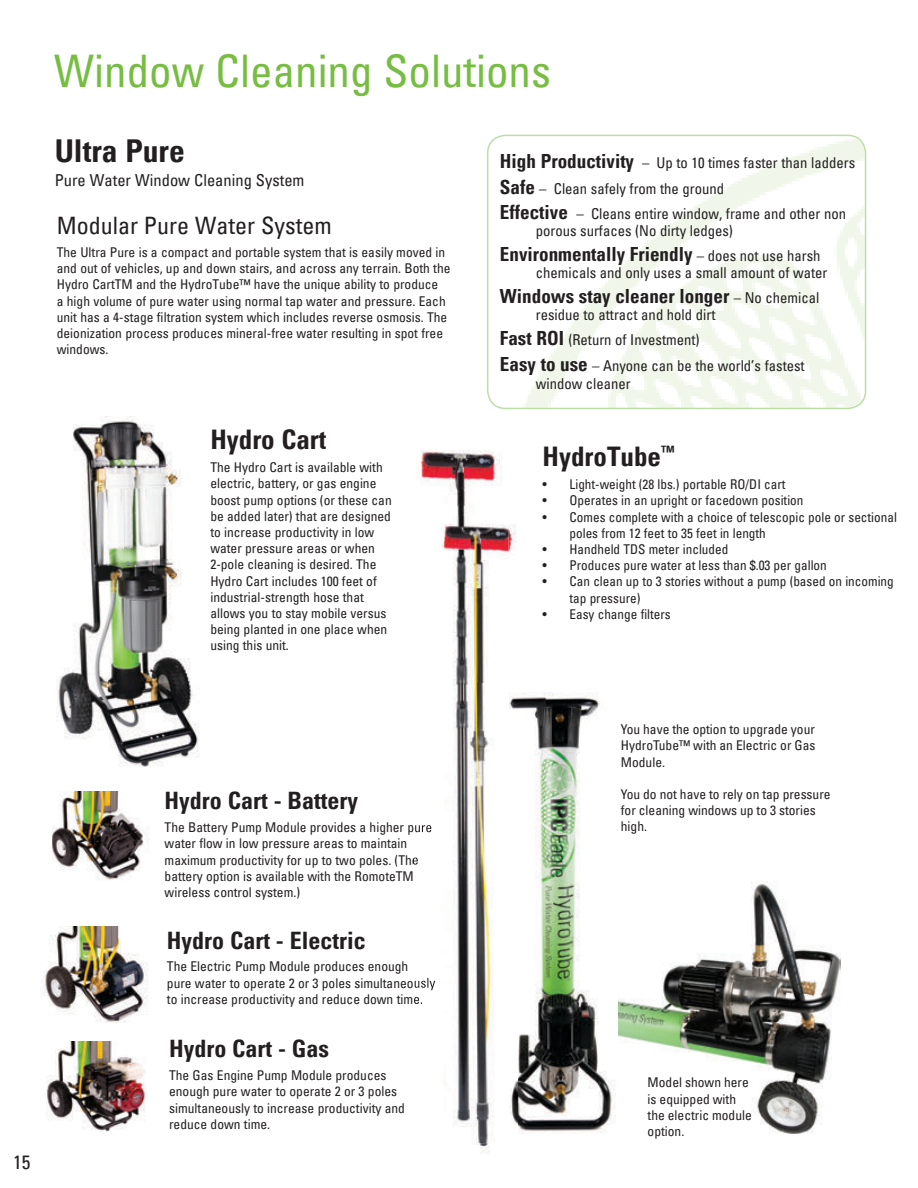
<style>
.page{position:relative;width:918px;height:1188px;background:#fff}
.page>*{position:absolute;margin:0;border:0;box-sizing:border-box;transform-origin:0 0}
.t1{font:condensed 45px "Univers LT Std";color:#76bd42}
.t2{font:700 condensed 31.5px "Univers LT Std";color:#231f20}
.t3{font:700 condensed 27px "Univers LT Std";color:#231f20}
.t4{font:700 condensed 24px "Univers LT Std";color:#231f20}
.t5{font:condensed 24px "Univers LT Std";color:#231f20}
.t6{font:700 condensed 19.5px "Univers LT Std";color:#231f20}
.t7{font:condensed 19.5px "Univers LT Std";color:#231f20}
.t8{font:condensed 16.5px "Univers LT Std";color:#231f20}
.t9{font:condensed 15px/25.5px "Univers LT Std";color:#231f20}
.t10{font:condensed 13.5px/16.2px "Univers LT Std";color:#231f20}
.s1{font-weight:700;font-size:19.5px}
.s2{font-weight:400;font-size:15px}
</style>
<div class="page">
<svg style="left:487px;top:135px;width:379px;height:274px"></svg>
<img style="left:518px;top:692px;width:98px;height:442px">
<img style="left:56px;top:416px;width:143px;height:351px">
<img style="left:52px;top:792px;width:96px;height:88px">
<img style="left:46px;top:1041px;width:100px;height:91px">
<img style="left:41px;top:927px;width:107px;height:95px">
<img style="left:618px;top:882px;width:223px;height:252px">
<img style="left:421px;top:450px;width:81px;height:554px">
<img style="left:413px;top:822px;width:19px;height:13px">
<svg style="left:413px;top:857px;width:5px;height:8px"></svg>
<img style="left:414px;top:978px;width:21px;height:12px">
<svg style="left:414px;top:994px;width:8px;height:10px"></svg>
<img style="left:476px;top:524px;width:42px;height:630px">
<img style="left:436px;top:516px;width:73px;height:618px">
<img style="left:477px;top:684px;width:32px;height:450px">
<h1 class="t1" style="left:54px;top:42px;width:498px">Window Cleaning Solutions</h1>
<h2 class="t2" style="left:55px;top:132px;width:132px">Ultra Pure</h2>
<p class="t8" style="left:55px;top:170px;width:251px">Pure Water Window Cleaning System</p>
<h3 class="t5" style="left:57px;top:210px;width:276px">Modular Pure Water System</h3>
<p class="t10" style="left:57px;top:244px;width:395px">The Ultra Pure is a compact and portable system that is easily moved in and out of vehicles, up and down stairs, and across any terrain. Both the Hydro CartTM and the HydroTube™ have the unique ability to produce<br>a high volume of pure water using normal tap water and pressure. Each unit has a 4-stage filtration system which includes reverse osmosis. The deionization process produces mineral-free water resulting in spot free windows.</p>
<h3 class="t3" style="left:210px;top:423px;width:118px">Hydro Cart</h3>
<p class="t10" style="left:210px;top:459px;width:183px">The Hydro Cart is available with electric, battery, or gas engine boost pump options (or these can be added later) that are designed to increase productivity in low water pressure areas or when<br>2-pole cleaning is desired. The<br>Hydro Cart includes 100 feet of industrial-strength hose that allows you to stay mobile versus being planted in one place when using this unit.</p>
<p class="t9" style="left:500px;top:150px;width:357px"><span class="s1">High Productivity</span> – Up to 10 times faster than ladders<br><span class="s1">Safe</span> – Clean safely from the ground<br><span class="s1">Effective</span> – Cleans entire window, frame and other non</p>
<p class="t9" style="left:536px;top:217px;width:199px">porous surfaces (No dirty ledges)</p>
<h3 class="t6" style="left:500px;top:242px;width:322px">Environmentally Friendly <span class="s2">– does not use harsh</span></h3>
<p class="t9" style="left:536px;top:259px;width:293px">chemicals and only uses a small amount of water</p>
<h3 class="t6" style="left:500px;top:284px;width:321px">Windows stay cleaner longer <span class="s2">– No chemical</span></h3>
<p class="t9" style="left:500px;top:301px;width:306px;text-indent:36px">residue to attract and hold dirt<br><span class="s1">Fast ROI</span> (Return of Investment)<br><span class="s1">Easy to use</span> – Anyone can be the world’s fastest</p>
<p class="t9" style="left:536px;top:370px;width:97px">window cleaner</p>
<h3 class="t3" style="left:543px;top:440px;width:134px">HydroTube<sup>™</sup></h3>
<p class="t10" style="left:543px;top:476px;width:245px">• Light-weight (28 lbs.) portable RO/DI cart</p>
<p class="t10" style="left:543px;top:492px;width:262px">• Operates in an upright or facedown position</p>
<p class="t10" style="left:570px;top:509px;width:329px;text-indent:-27px">• Comes complete with a choice of telescopic pole or sectional poles from 12 feet to 35 feet in length</p>
<p class="t10" style="left:543px;top:541px;width:187px">• Handheld TDS meter included</p>
<p class="t10" style="left:543px;top:557px;width:286px">• Produces pure water at less than $.03 per gallon</p>
<p class="t10" style="left:570px;top:573px;width:326px;text-indent:-27px">• Can clean up to 3 stories without a pump (based on incoming tap pressure)</p>
<p class="t10" style="left:543px;top:606px;width:130px">• Easy change filters</p>
<h3 class="t7" style="left:13px;top:1150px;width:19px">15</h3>
<h3 class="t4" style="left:165px;top:786px;width:195px">Hydro Cart - Battery</h3>
<p class="t10" style="left:165px;top:819px;width:269px">The Battery Pump Module provides a higher pure water flow in low pressure areas to maintain maximum productivity for up to two poles. (The battery option is available with the RomoteTM wireless control system.)</p>
<h3 class="t4" style="left:167px;top:925px;width:200px">Hydro Cart - Electric</h3>
<p class="t10" style="left:167px;top:958px;width:270px">The Electric Pump Module produces enough pure water to operate 2 or 3 poles simultaneously to increase productivity and reduce down time.</p>
<h3 class="t4" style="left:169px;top:1033px;width:162px">Hydro Cart - Gas</h3>
<p class="t10" style="left:169px;top:1067px;width:237px">The Gas Engine Pump Module produces enough pure water to operate 2 or 3 poles simultaneously to increase productivity and reduce down time.</p>
<p class="t10" style="left:621px;top:721px;width:196px;text-align:justify">You have the option to upgrade your HydroTube™ with an Electric or Gas Module.</p>
<p class="t10" style="left:621px;top:786px;width:211px">You do not have to rely on tap pressure for cleaning windows up to 3 stories high.</p>
<p class="t10" style="left:648px;top:1074px;width:106px">Model shown here is equipped with the electric module option.</p>
</div>
